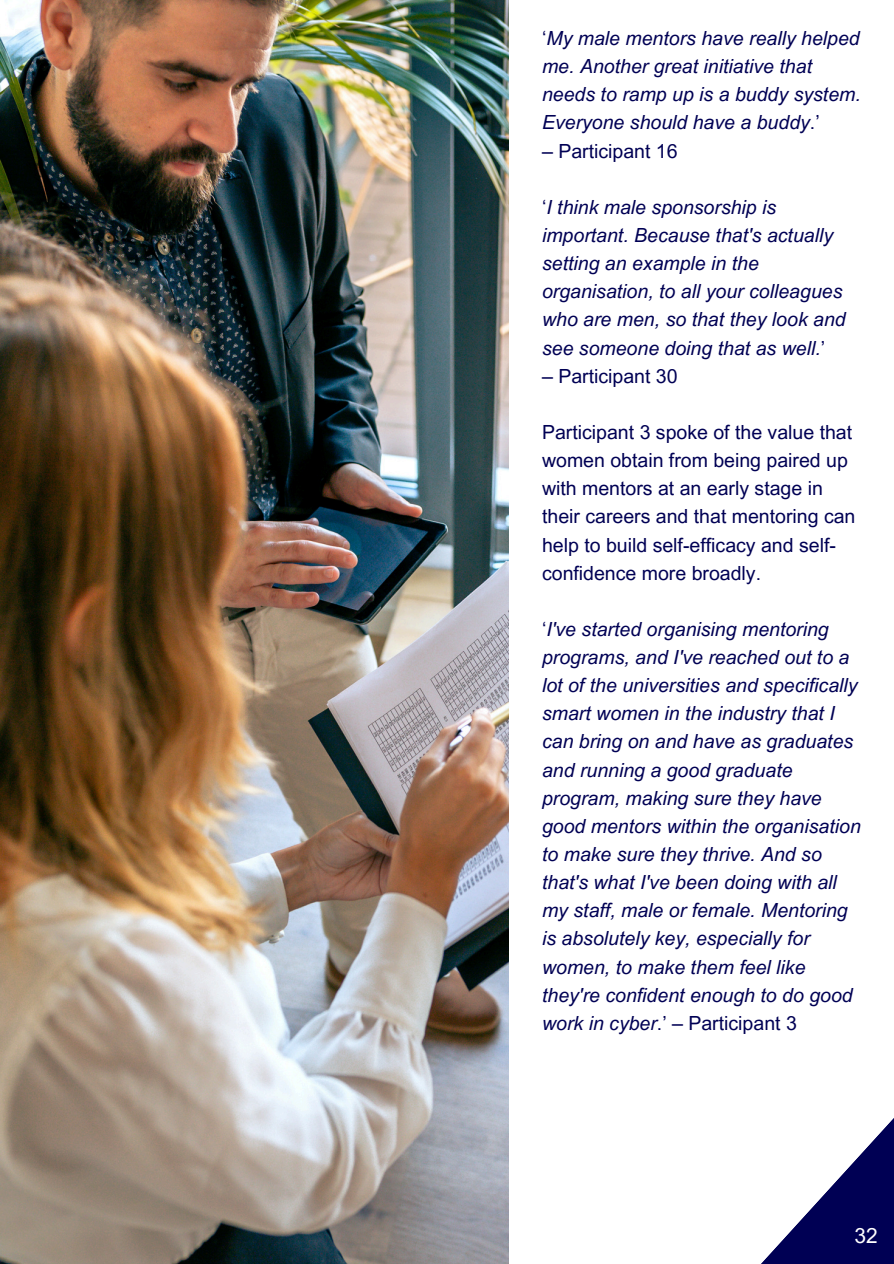
<style>
.page{position:relative;width:894px;height:1264px;background:#fff}
.page>*{position:absolute;margin:0;border:0;box-sizing:border-box;transform-origin:0 0}
.t1{font:21px "Arial MT Pro";color:#fff}
.t2{font:italic 19.5px/28.2px "Arial MT Pro";color:#000054}
.t3{font:19.5px/28.2px "Arial MT Pro";color:#000054}
.s1{font-style:normal}
</style>
<div class="page">
<svg style="left:762px;top:1119px;width:131px;height:144px"></svg>
<img style="left:0;top:0;width:508px;height:1263px">
<h1 class="t2" style="left:542px;top:26px;width:320px"><span class="s1">‘</span>My male mentors have really helped me. Another great initiative that needs to ramp up is a buddy system.<br>Everyone should have a buddy<span class="s1">.’</span></h1>
<h1 class="t3" style="left:542px;top:139px;width:137px">– Participant 16</h1>
<h1 class="t2" style="left:542px;top:195px;width:305px"><span class="s1">‘</span>I think male sponsorship is important. Because that's actually setting an example in the organisation, to all your colleagues who are men, so that they look and see someone doing that as well.<span class="s1">’</span></h1>
<h1 class="t3" style="left:542px;top:364px;width:137px">– Participant 30</h1>
<h1 class="t3" style="left:542px;top:420px;width:315px">Participant 3 spoke of the value that women obtain from being paired up with mentors at an early stage in their careers and that mentoring can help to build self-efficacy and self&shy;confidence more broadly.</h1>
<h1 class="t2" style="left:542px;top:617px;width:320px"><span class="s1">‘</span>I've started organising mentoring programs, and I've reached out to a lot of the universities and specifically smart women in the industry that I can bring on and have as graduates and running a good graduate program, making sure they have good mentors within the organisation to make sure they thrive. And so that's what I've been doing with all my staff, male or female. Mentoring is absolutely key, especially for women, to make them feel like they're confident enough to do good work in cyber<span class="s1">.’ – Participant 3</span></h1>
<p class="t1" style="left:854px;top:1227px;width:25px">32</p>
</div>
